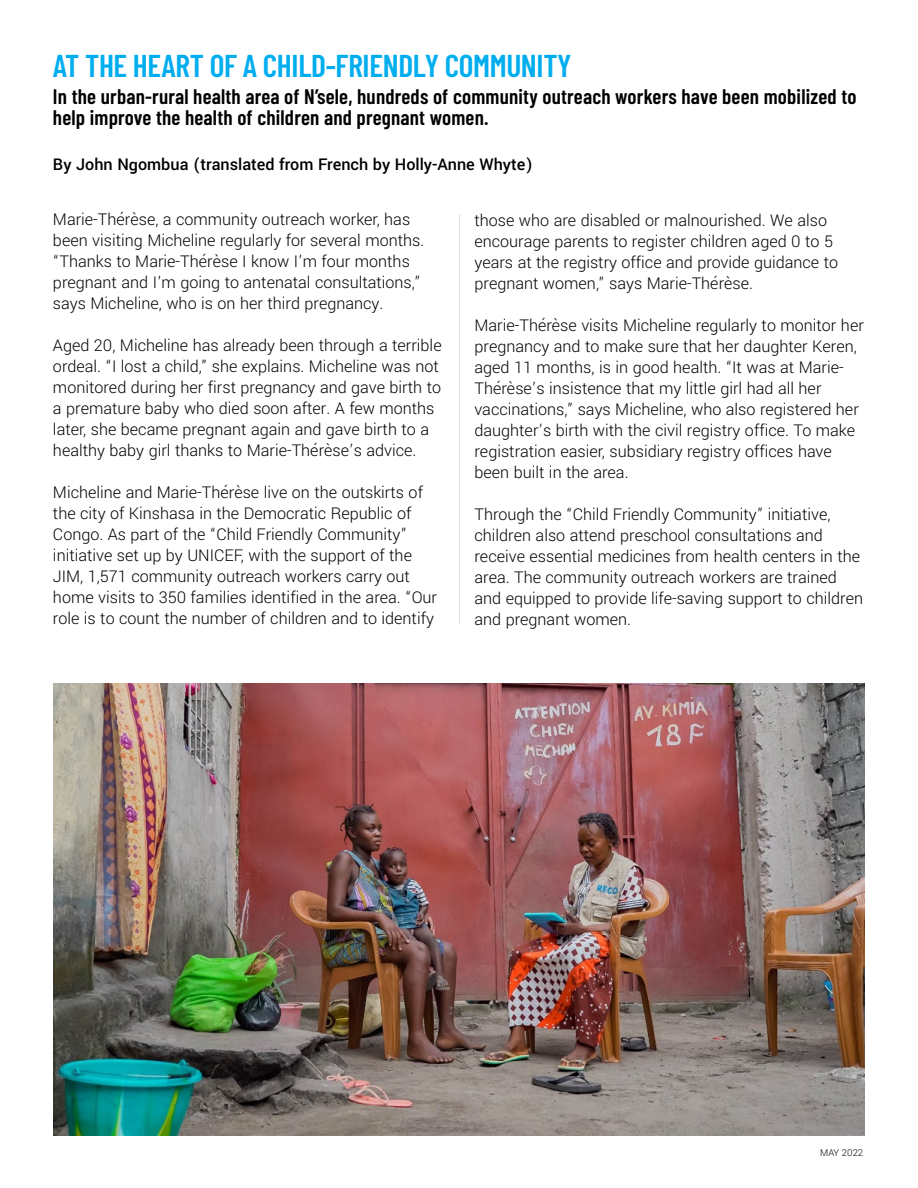
<style>
.page{position:relative;width:918px;height:1188px;background:#fff}
.page>*{position:absolute;margin:0;border:0;box-sizing:border-box;transform-origin:0 0}
.t1{font:600 31.5px "Barlow Condensed";letter-spacing:-.01em;color:#00aeef}
.t2{font:600 21px/21px "Barlow Condensed";letter-spacing:.01em;color:#000}
.t3{font:300 18px/21px "Yantramanav";color:#000}
.t4{font:500 18px "Yantramanav";color:#000}
.t5{font:300 10.5px "Yantramanav";color:#000}
</style>
<div class="page">
<hr style="left:459px;top:214px;width:1px;height:409px;background:#e3e1dc">
<img style="left:53px;top:684px;width:812px;height:452px">
<h1 class="t1" style="left:53px;top:43px;width:520px">AT THE HEART OF A CHILD-FRIENDLY COMMUNITY</h1>
<p class="t2" style="left:53px;top:84px;width:805px">In the urban-rural health area of N’sele, hundreds of community outreach workers have been mobilized to help improve the health of children and pregnant women.</p>
<p class="t4" style="left:53px;top:153px;width:481px">By John Ngombua (translated from French by Holly-Anne Whyte)</p>
<p class="t3" style="left:53px;top:209px;width:373px">Marie-Thérèse, a community outreach worker, has been visiting Micheline regularly for several months. “Thanks to Marie-Thérèse I know I’m four months pregnant and I’m going to antenatal consultations,” says Micheline, who is on her third pregnancy.</p>
<p class="t3" style="left:53px;top:335px;width:390px">Aged 20, Micheline has already been through a terrible ordeal. “I lost a child,” she explains. Micheline was not monitored during her first pregnancy and gave birth to a premature baby who died soon after. A few months later, she became pregnant again and gave birth to a healthy baby girl thanks to Marie-Thérèse’s advice.</p>
<p class="t3" style="left:53px;top:482px;width:386px">Micheline and Marie-Thérèse live on the outskirts of the city of Kinshasa in the Democratic Republic of Congo. As part of the “Child Friendly Community” initiative set up by UNICEF, with the support of the JIM, 1,571 community outreach workers carry out home visits to 350 families identified in the area. “Our role is to count the number of children and to identify</p>
<p class="t3" style="left:474px;top:210px;width:365px">those who are disabled or malnourished. We also encourage parents to register children aged 0 to 5 years at the registry office and provide guidance to pregnant women,” says Marie-Thérèse.</p>
<p class="t3" style="left:474px;top:315px;width:391px">Marie-Thérèse visits Micheline regularly to monitor her pregnancy and to make sure that her daughter Keren, aged 11 months, is in good health. “It was at Marie-Thérèse’s insistence that my little girl had all her vaccinations,” says Micheline, who also registered her daughter’s birth with the civil registry office. To make registration easier, subsidiary registry offices have been built in the area.</p>
<p class="t3" style="left:474px;top:504px;width:390px">Through the “Child Friendly Community” initiative, children also attend preschool consultations and receive essential medicines from health centers in the area. The community outreach workers are trained and equipped to provide life-saving support to children and pregnant women.</p>
<p class="t5" style="left:820px;top:1146px;width:45px">MAY 2022</p>
</div>
